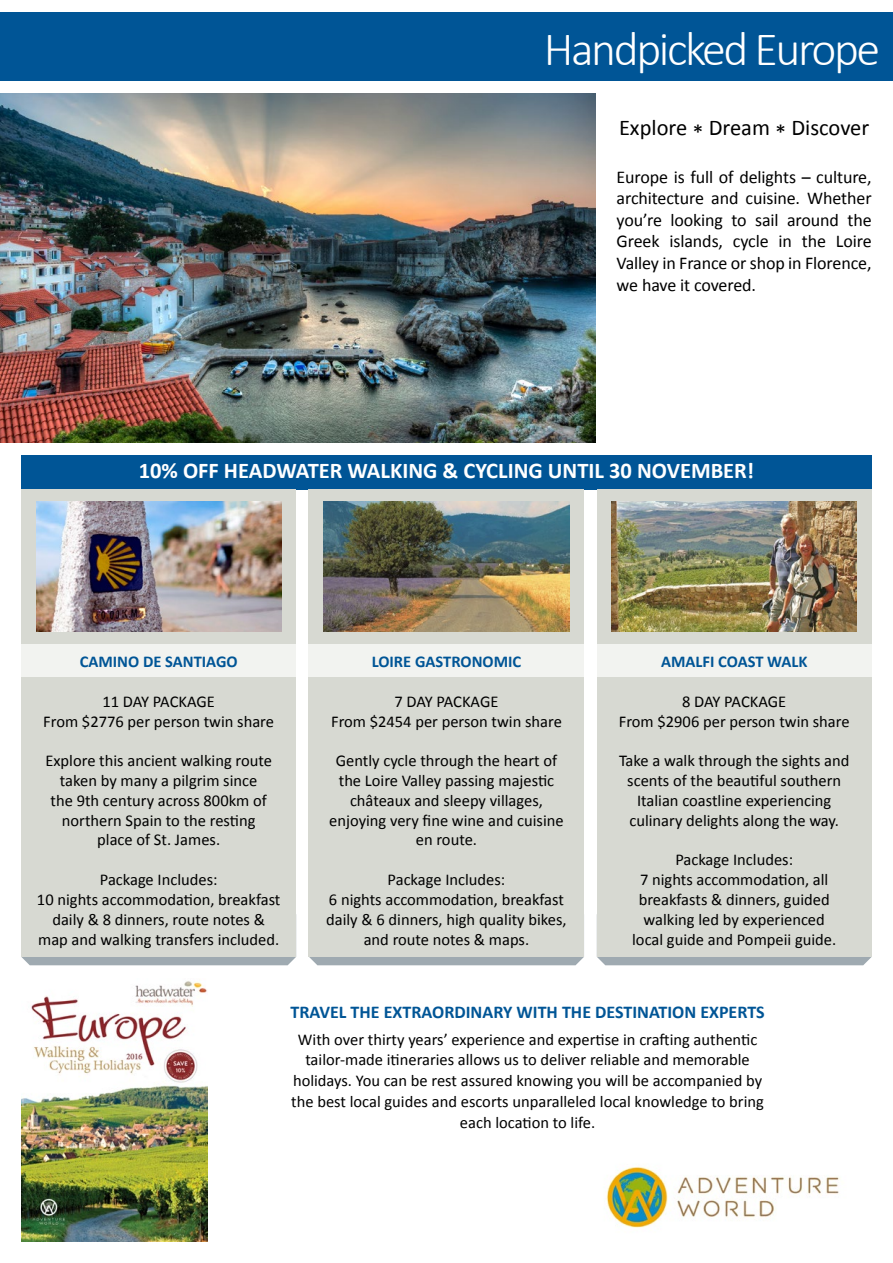
<style>
.page{position:relative;width:893px;height:1263px;background:#fff}
.page>*{position:absolute;margin:0;border:0;box-sizing:border-box;transform-origin:0 0}
.t1{font:300 48px "Calibri";letter-spacing:-.05em;color:#fff}
.t2{font:700 22.5px "Calibri";color:#fff}
.t3{font:22.5px "Calibri";color:#000}
.t4{font:18px/21.6px "Calibri";letter-spacing:-.005em;color:#000;text-align:justify}
.t5{font:700 18px "Calibri";color:#005596}
.t6{font:16.5px/19.8px "Calibri";color:#000;text-align:center}
.t7{font:700 16.5px "Calibri";color:#005596}
</style>
<div class="page">
<div style="left:21px;top:455px;width:851px;height:34px;background:#005596"></div>
<div style="left:597px;top:957px;width:275px;height:8px;background:#9faab1"></div>
<div style="left:597px;top:489px;width:275px;height:468px;background:#d7d9d2"></div>
<img style="left:0;top:94px;width:595px;height:348px">
<div style="left:0;top:13px;width:893px;height:68px;background:#005596"></div>
<img style="left:606px;top:1166px;width:234px;height:62px">
<div style="left:21px;top:957px;width:275px;height:8px;background:#9faab1"></div>
<div style="left:21px;top:489px;width:275px;height:468px;background:#d7d9d2"></div>
<div style="left:309px;top:957px;width:275px;height:8px;background:#9faab1"></div>
<div style="left:21px;top:644px;width:275px;height:33px;background:#f2f3f0"></div>
<div style="left:309px;top:489px;width:275px;height:468px;background:#d7d9d2"></div>
<div style="left:597px;top:644px;width:275px;height:33px;background:#f2f3f0"></div>
<div style="left:309px;top:644px;width:275px;height:33px;background:#f2f3f0"></div>
<img style="left:36px;top:502px;width:245px;height:129px">
<img style="left:612px;top:502px;width:245px;height:129px">
<img style="left:324px;top:502px;width:245px;height:129px">
<img style="left:21px;top:981px;width:187px;height:261px">
<h1 class="t1" style="left:544px;top:19px;width:338px">Handpicked Europe</h1>
<h2 class="t3" style="left:619px;top:114px;width:252px">Explore * Dream * Discover</h2>
<p class="t4" style="left:617px;top:166px;width:257px">Europe is full of delights – culture, architecture and cuisine. Whether you’re looking to sail around the Greek islands, cycle in the Loire Valley in France or shop in Florence, we have it covered.</p>
<h2 class="t2" style="left:139px;top:456px;width:617px">10% OFF HEADWATER WALKING &amp; CYCLING UNTIL 30 NOVEMBER!</h2>
<p class="t7" style="left:80px;top:651px;width:159px">CAMINO DE SANTIAGO</p>
<p class="t6" style="left:43px;top:691px;width:232px">11 DAY PACKAGE<br>From $2776 per person twin share</p>
<p class="t6" style="left:45px;top:751px;width:228px">Explore this ancient walking route taken by many a pilgrim since<br>the 9th century across 800km of northern Spain to the resting place of St. James.</p>
<p class="t6" style="left:37px;top:870px;width:245px">Package Includes:<br>10 nights accommodation, breakfast daily &amp; 8 dinners, route notes &amp; map and walking transfers included.</p>
<p class="t7" style="left:372px;top:651px;width:151px">LOIRE GASTRONOMIC</p>
<p class="t6" style="left:331px;top:691px;width:232px">7 DAY PACKAGE<br>From $2454 per person twin share</p>
<p class="t6" style="left:329px;top:751px;width:236px">Gently cycle through the heart of the Loire Valley passing majestic châteaux and sleepy villages, enjoying very fine wine and cuisine en route.</p>
<p class="t6" style="left:326px;top:870px;width:242px">Package Includes:<br>6 nights accommodation, breakfast daily &amp; 6 dinners, high quality bikes, and route notes &amp; maps.</p>
<p class="t7" style="left:661px;top:651px;width:148px">AMALFI COAST WALK</p>
<p class="t6" style="left:619px;top:691px;width:232px">8 DAY PACKAGE<br>From $2906 per person twin share</p>
<p class="t6" style="left:619px;top:751px;width:232px">Take a walk through the sights and scents of the beautiful southern Italian coastline experiencing culinary delights along the way.</p>
<p class="t6" style="left:632px;top:850px;width:206px">Package Includes:<br>7 nights accommodation, all breakfasts &amp; dinners, guided walking led by experienced local guide and Pompeii guide.</p>
<p class="t5" style="left:290px;top:1000px;width:476px">TRAVEL THE EXTRAORDINARY WITH THE DESTINATION EXPERTS</p>
<p class="t6" style="left:291px;top:1029px;width:474px;line-height:20.7px">With over thirty years’ experience and expertise in crafting authentic tailor-made itineraries allows us to deliver reliable and memorable holidays. You can be rest assured knowing you will be accompanied by the best local guides and escorts unparalleled local knowledge to bring each location to life.</p>
</div>
